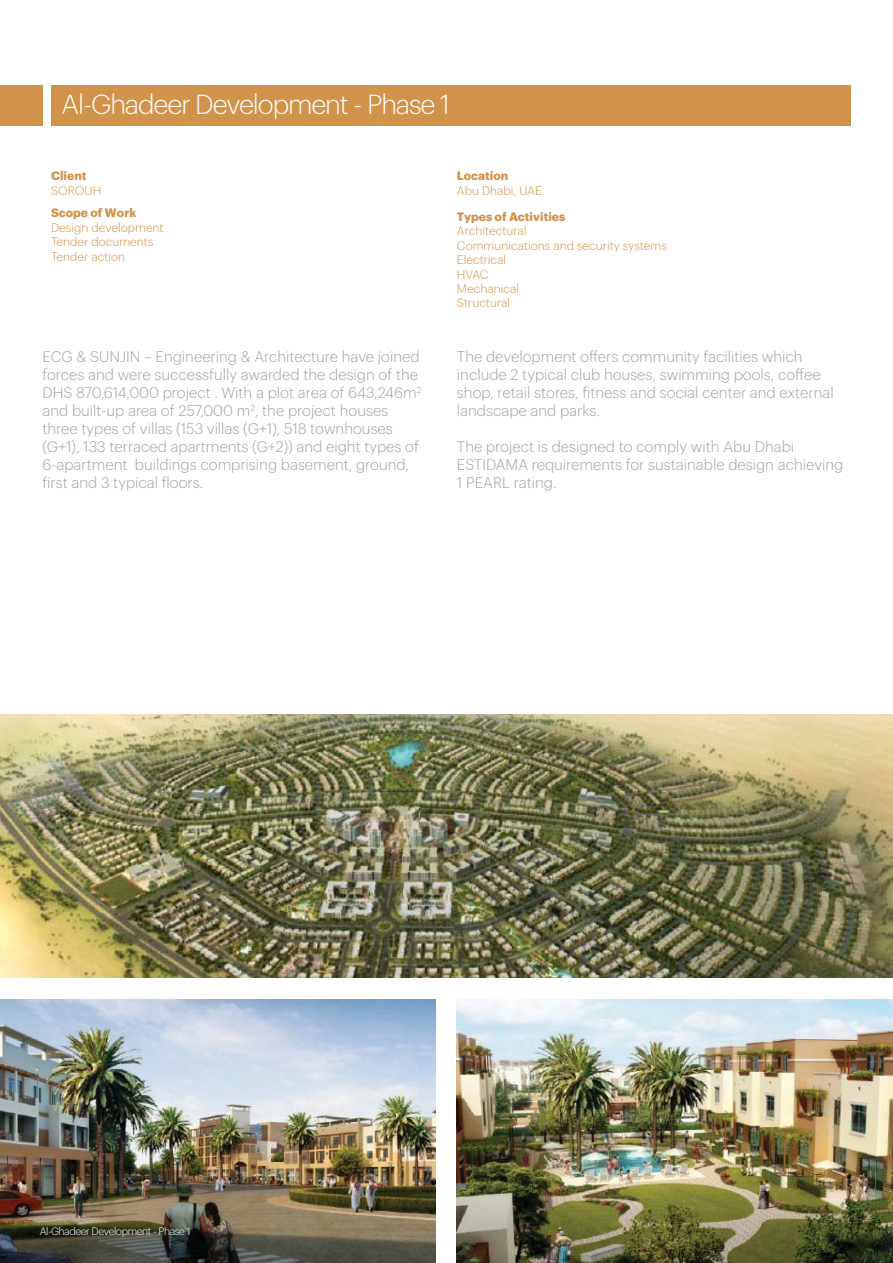
<style>
.page{position:relative;width:893px;height:1263px;background:#fff}
.page>*{position:absolute;margin:0;border:0;box-sizing:border-box;transform-origin:0 0}
.t1{font:300 27px "Graphik";letter-spacing:-.04em;color:#fff}
.t2{font:300 15px/18px "Graphik";color:#a1a0a4}
.t3{font:300 12px/14.4px "Graphik";color:#d1924a}
.t4{font:700 12px "Graphik";color:#d1924a}
.t5{font:300 10.5px "Graphik";letter-spacing:-.04em;color:#fff}
</style>
<div class="page">
<div style="left:0;top:85px;width:43px;height:41px;background:#d1924a"></div>
<div style="left:51px;top:85px;width:799px;height:41px;background:#d1924a"></div>
<img style="left:0;top:714px;width:893px;height:264px">
<img style="left:0;top:999px;width:436px;height:264px">
<img style="left:457px;top:999px;width:436px;height:264px">
<h1 class="t1" style="left:62px;top:93px;width:390px">Al-Ghadeer Development - Phase 1</h1>
<p class="t4" style="left:51px;top:172px;width:37px">Client</p>
<p class="t3" style="left:51px;top:184px;width:52px">SOROUH</p>
<p class="t4" style="left:51px;top:209px;width:87px">Scope of Work</p>
<p class="t3" style="left:51px;top:221px;width:114px">Design development<br>Tender documents<br>Tender action</p>
<p class="t4" style="left:457px;top:172px;width:53px">Location</p>
<p class="t3" style="left:457px;top:184px;width:86px">Abu Dhabi, UAE</p>
<p class="t4" style="left:457px;top:212px;width:110px">Types of Activities</p>
<p class="t3" style="left:457px;top:225px;width:212px">Architectural<br>Communications and security systems<br>Electrical<br>HVAC<br>Mechanical<br>Structural</p>
<p class="t2" style="left:42px;top:349px;width:380px">ECG &amp; SUNJIN – Engineering &amp; Architecture have joined forces and were successfully awarded the design of the DHS 870,614,000 project . With a plot area of 643,246m<sup>2 </sup>and built-up area of 257,000 m<sup>2</sup>, the project houses three types of villas (153 villas (G+1), 518 townhouses (G+1), 133 terraced apartments (G+2)) and eight types of 6-apartment buildings comprising basement, ground, first and 3 typical floors.</p>
<p class="t2" style="left:457px;top:349px;width:378px">The development offers community facilities which include 2 typical club houses, swimming pools, coffee shop, retail stores, fitness and social center and external landscape and parks.</p>
<p class="t2" style="left:457px;top:439px;width:388px">The project is designed to comply with Abu Dhabi<br>ESTIDAMA requirements for sustainable design achieving<br>1 PEARL rating.</p>
<p class="t5" style="left:40px;top:1227px;width:153px">Al-Ghadeer Development - Phase 1</p>
</div>
